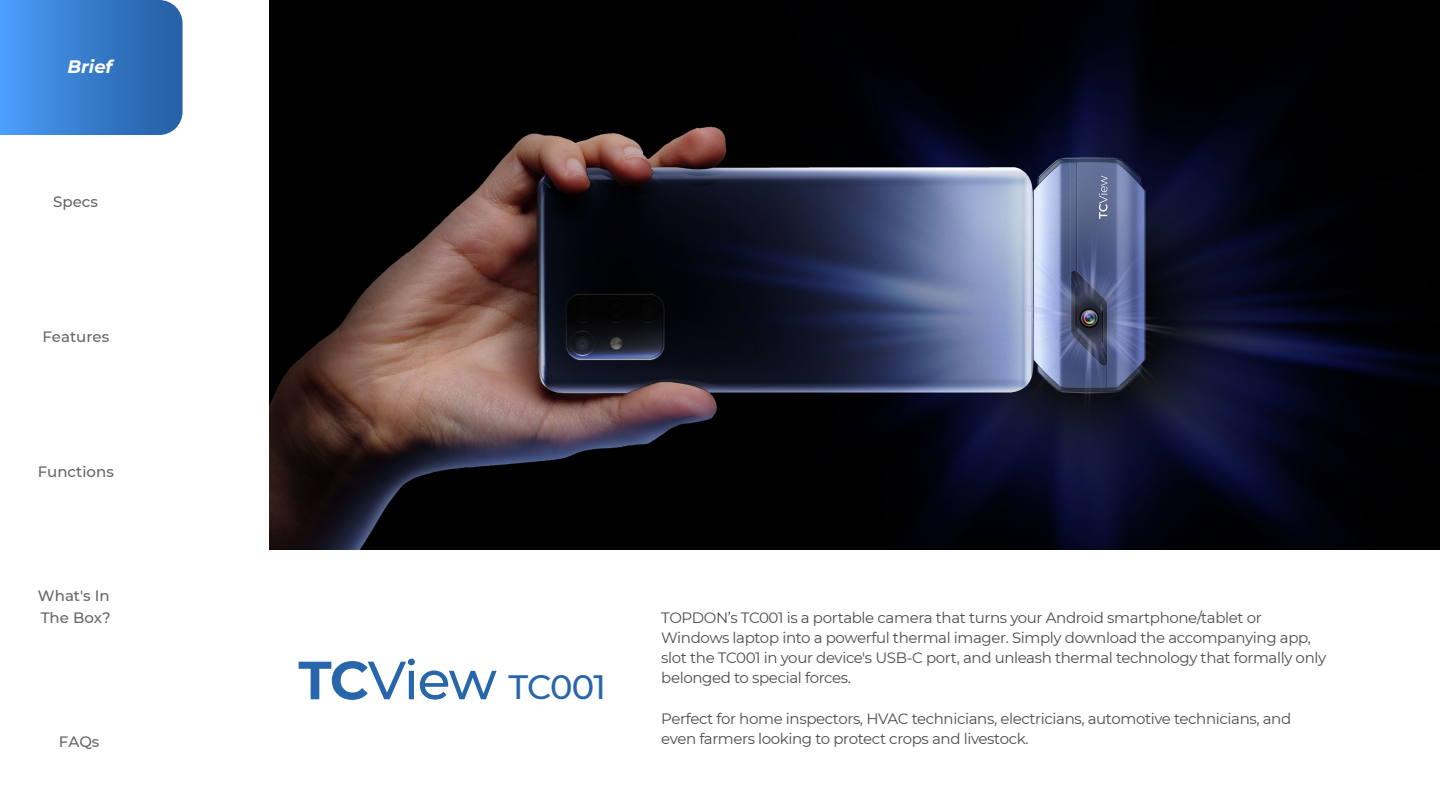
<style>
.page{position:relative;width:1440px;height:810px;background:#fff}
.page>*{position:absolute;margin:0;border:0;box-sizing:border-box;transform-origin:0 0}
.t1{font:500 33.75px "Montserrat";letter-spacing:-.03em;color:#2866ac}
.t2{font:italic 700 18px "Montserrat";color:#fff}
.t3{font:15px/20.2px "Montserrat";letter-spacing:-.025em;color:#4d4d4d}
.t4{font:500 15px/21.6px "Montserrat";color:#666}
.s1{font-weight:700;font-size:53.7px}
.s2{font-size:53.7px}
</style>
<div class="page">
<svg style="left:0;top:0;width:183px;height:135px"></svg>
<img style="left:269px;top:0;width:1171px;height:550px">
<p class="t2" style="left:67px;top:53px;width:47px">Brief</p>
<p class="t4" style="left:53px;top:190px;width:46px">Specs</p>
<p class="t4" style="left:42px;top:325px;width:68px">Features</p>
<p class="t4" style="left:38px;top:460px;width:78px">Functions</p>
<p class="t4" style="left:38px;top:584px;width:74px">What's In<br>The Box?</p>
<p class="t4" style="left:59px;top:730px;width:42px">FAQs</p>
<h1 class="t1" style="left:298px;top:664px;width:309px"><span class="s1">TC</span><span class="s2">View</span> TC001</h1>
<p class="t3" style="left:661px;top:607px;width:666px">TOPDON’s TC001 is a portable camera that turns your Android smartphone/tablet or Windows laptop into a powerful thermal imager. Simply download the accompanying app, slot the TC001 in your device's USB-C port, and unleash thermal technology that formally only belonged to special forces.</p>
<p class="t3" style="left:661px;top:708px;width:631px">Perfect for home inspectors, HVAC technicians, electricians, automotive technicians, and even farmers looking to protect crops and livestock.</p>
</div>
